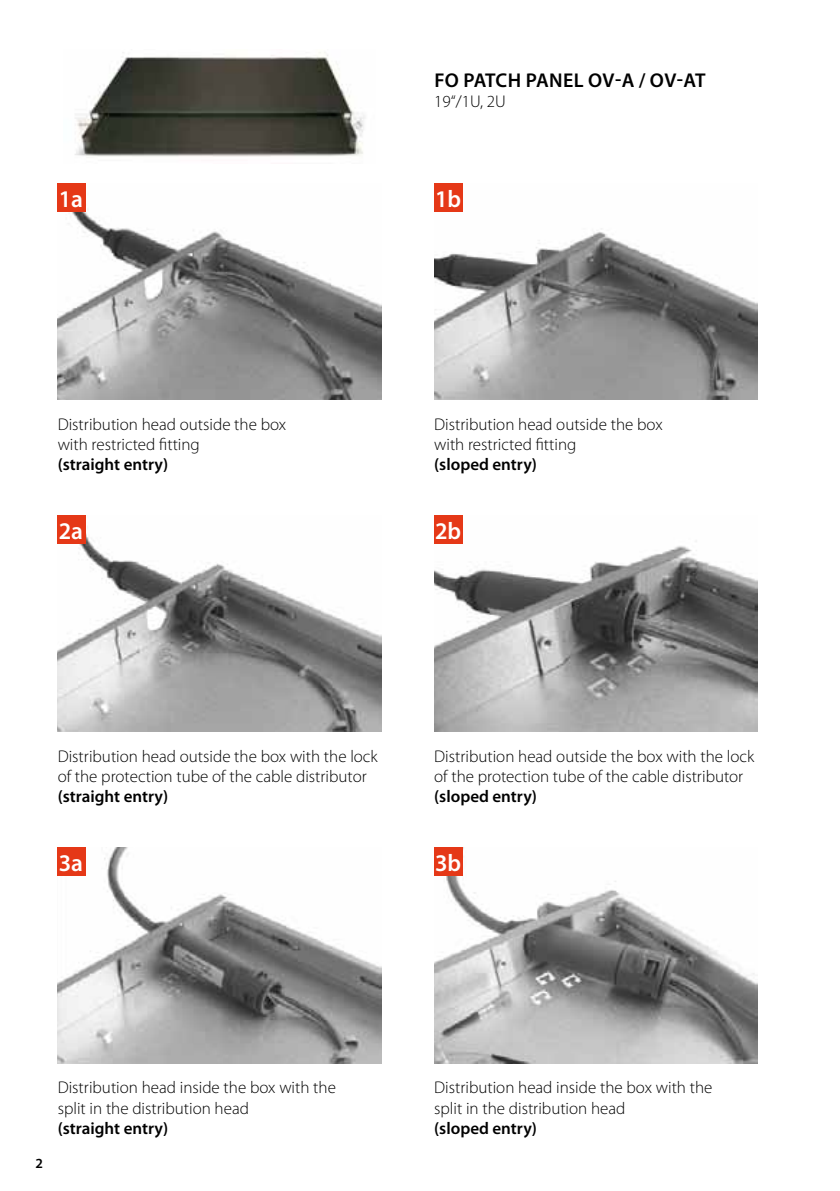
<style>
.page{position:relative;width:840px;height:1191px;background:#fff}
.page>*{position:absolute;margin:0;border:0;box-sizing:border-box;transform-origin:0 0}
.t1{font:600 24px "Myriad Pro";letter-spacing:-.01em;color:#fff}
.t2{font:600 20px "Myriad Pro";letter-spacing:.02em;color:#000}
.t3{font:300 17px/20.4px "Myriad Pro";color:#000}
.t4{font:600 17px "Myriad Pro";color:#000}
.t5{font:600 14px "Myriad Pro";color:#000}
</style>
<div class="page">
<img style="left:75px;top:52px;width:290px;height:105px">
<img style="left:58px;top:212px;width:323px;height:187px">
<div style="left:58px;top:183px;width:28px;height:29px;background:#e53817"></div>
<img style="left:434px;top:183px;width:323px;height:216px">
<div style="left:434px;top:183px;width:28px;height:29px;background:#e53817"></div>
<img style="left:58px;top:533px;width:323px;height:198px">
<div style="left:58px;top:515px;width:28px;height:29px;background:#e53817"></div>
<img style="left:434px;top:515px;width:323px;height:216px">
<div style="left:434px;top:515px;width:28px;height:29px;background:#e53817"></div>
<img style="left:58px;top:847px;width:323px;height:216px">
<div style="left:58px;top:847px;width:28px;height:29px;background:#e53817"></div>
<img style="left:434px;top:847px;width:323px;height:216px">
<div style="left:434px;top:847px;width:28px;height:29px;background:#e53817"></div>
<p class="t2" style="left:434px;top:67px;width:261px">FO Patch panel OV-A / OV-AT</p>
<p class="t3" style="left:434px;top:91px;width:70px">19“/1U, 2U</p>
<h1 class="t1" style="left:59px;top:183px;width:26px">1a</h1>
<h1 class="t1" style="left:435px;top:183px;width:27px">1b</h1>
<p class="t3" style="left:58px;top:413px;width:230px">Distribution head outside the box with restricted fitting</p>
<p class="t4" style="left:58px;top:454px;width:112px">(straight entry)</p>
<p class="t3" style="left:434px;top:413px;width:230px">Distribution head outside the box with restricted fitting</p>
<p class="t4" style="left:434px;top:454px;width:104px">(sloped entry)</p>
<h1 class="t1" style="left:59px;top:515px;width:26px">2a</h1>
<h1 class="t1" style="left:435px;top:515px;width:27px">2b</h1>
<p class="t3" style="left:58px;top:745px;width:321px">Distribution head outside the box with the lock of the protection tube of the cable distributor</p>
<p class="t4" style="left:58px;top:786px;width:112px">(straight entry)</p>
<p class="t3" style="left:434px;top:745px;width:321px">Distribution head outside the box with the lock of the protection tube of the cable distributor</p>
<p class="t4" style="left:434px;top:786px;width:104px">(sloped entry)</p>
<h1 class="t1" style="left:59px;top:847px;width:26px">3a</h1>
<h1 class="t1" style="left:435px;top:847px;width:27px">3b</h1>
<p class="t5" style="left:36px;top:1154px;width:9px">2</p>
<p class="t3" style="left:58px;top:1077px;width:279px">Distribution head inside the box with the split in the distribution head</p>
<p class="t4" style="left:58px;top:1117px;width:112px">(straight entry)</p>
<p class="t3" style="left:434px;top:1077px;width:279px">Distribution head inside the box with the split in the distribution head</p>
<p class="t4" style="left:434px;top:1117px;width:104px">(sloped entry)</p>
</div>
